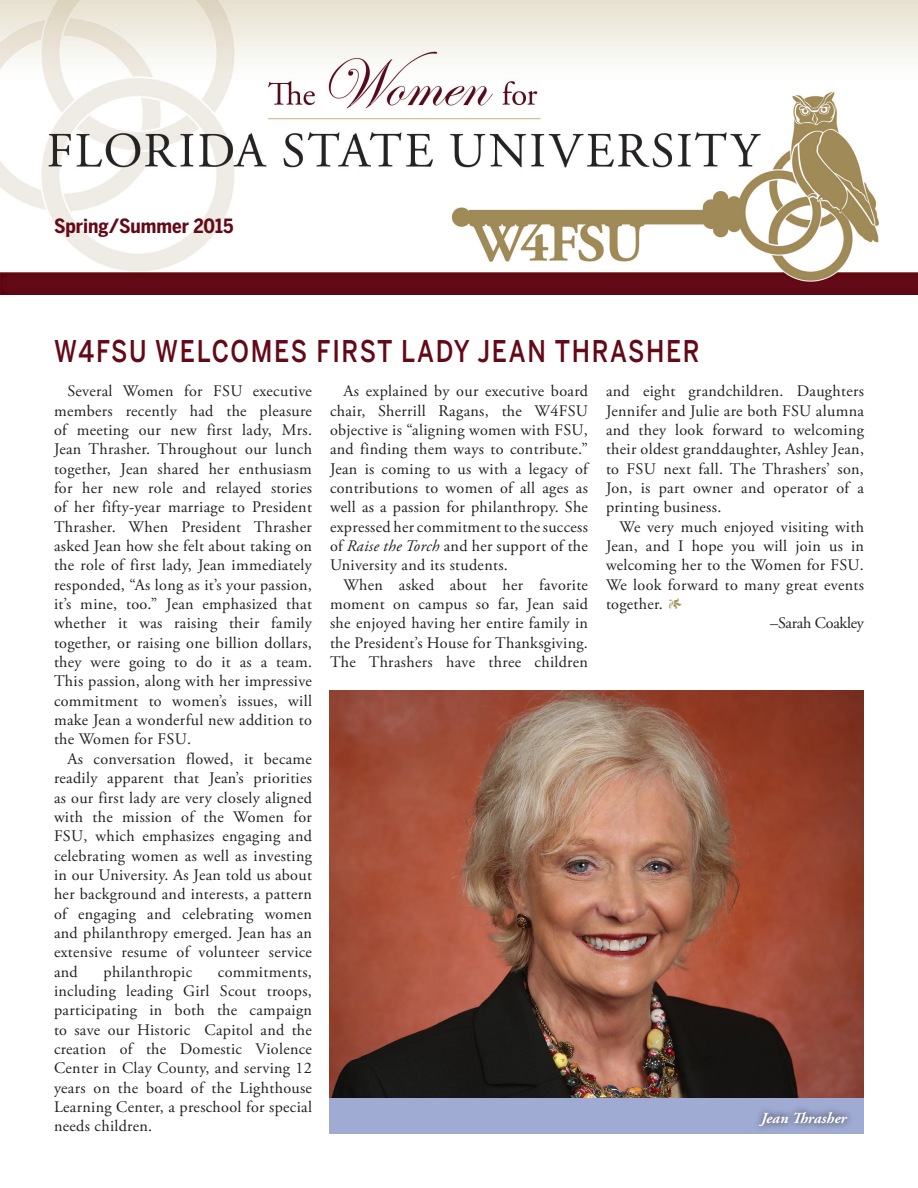
<style>
.page{position:relative;width:918px;height:1188px;background:#fff}
.page>*{position:absolute;margin:0;border:0;box-sizing:border-box;transform-origin:0 0}
.t1{font:500 29.7px "Benton Sans";letter-spacing:.07em;color:#640918;scale:.82 1}
.t2{font:700 19.5px "Benton Sans Cond";color:#640918}
.t3{font:16.2px/19.4px "Adobe Garamond Pro";letter-spacing:.02em;color:#231f20;text-align:justify}
.t4{font:16.2px "Adobe Garamond Pro";letter-spacing:-.015em;color:#231f20}
.t5{font:italic 700 15.3px "Adobe Garamond Pro";color:#fff}
.s1{font-style:italic}
.s2{color:#a49257}
</style>
<div class="page">
<img style="left:0;top:0;width:918px;height:294px">
<img style="left:330px;top:690px;width:534px;height:408px">
<div style="left:330px;top:1098px;width:534px;height:36px;background:#9fabd3"></div>
<div style="left:752px;top:1105px;width:103px;height:29px;background:#231f20;opacity:.9"></div>
<p class="t2" style="left:54px;top:214px;width:181px">Spring/Summer 2015</p>
<p class="t1" style="left:54px;top:333px;width:789px">W4FSU WELCOMES FIRST LADY JEAN THRASHER</p>
<p class="t3" style="left:54px;top:382px;width:260px;text-indent:14px">Several Women for FSU executive members recently had the pleasure of meeting our new first lady, Mrs.<br>Jean Thrasher. Throughout our lunch together, Jean shared her enthusiasm for her new role and relayed stories of her fifty-year marriage to President Thrasher. When President Thrasher asked Jean how she felt about taking on the role of first lady, Jean immediately responded, “As long as it’s your passion, it’s mine, too.” Jean emphasized that whether it was raising their family together, or raising one billion dollars, they were going to do it as a team.<br>This passion, along with her impressive commitment to women’s issues, will make Jean a wonderful new addition to the Women for FSU.</p>
<p class="t3" style="left:54px;top:750px;width:260px;text-indent:14px">As conversation flowed, it became readily apparent that Jean’s priorities as our first lady are very closely aligned with the mission of the Women for FSU, which emphasizes engaging and celebrating women as well as investing in our University. As Jean told us about her background and interests, a pattern of engaging and celebrating women and philanthropy emerged. Jean has an extensive resume of volunteer service and</p>
<p class="t3" style="left:330px;top:382px;width:260px;text-indent:14px">As explained by our executive board chair, Sherrill Ragans, the W4FSU objective is “aligning women with FSU, and finding them ways to contribute.” Jean is coming to us with a legacy of contributions to women of all ages as well as a passion for philanthropy. She expressed her commitment to the success of <span class="s1">Raise the Torch</span> and her support of the University and its students.</p>
<p class="t3" style="left:330px;top:575px;width:260px;text-indent:14px">When asked about her favorite moment on campus so far, Jean said she enjoyed having her entire family in the President’s House for Thanksgiving.<br>The Thrashers have three children</p>
<p class="t3" style="left:606px;top:382px;width:260px">and eight grandchildren. Daughters Jennifer and Julie are both FSU alumna and they look forward to welcoming their oldest granddaughter, Ashley Jean, to FSU next fall. The Thrashers’ son, Jon, is part owner and operator of a printing business.</p>
<p class="t3" style="left:606px;top:517px;width:260px;text-indent:14px">We very much enjoyed visiting with Jean, and I hope you will join us in welcoming her to the Women for FSU.<br>We look forward to many great events together. <span class="s2">1</span></p>
<p class="t4" style="left:770px;top:614px;width:95px">–Sarah Coakley</p>
<p class="t3" style="left:104px;top:962px;width:90px">philanthropic</p>
<p class="t3" style="left:54px;top:962px;width:260px;text-indent:164px">commitments, including leading Girl Scout troops, participating in both the campaign to save our Historic Capitol and the creation of the Domestic Violence Center in Clay County, and serving 12 years on the board of the Lighthouse Learning Center, a preschool for special needs children.</p>
<p class="t5" style="left:761px;top:1109px;width:87px">Jean Thrasher</p>
</div>
